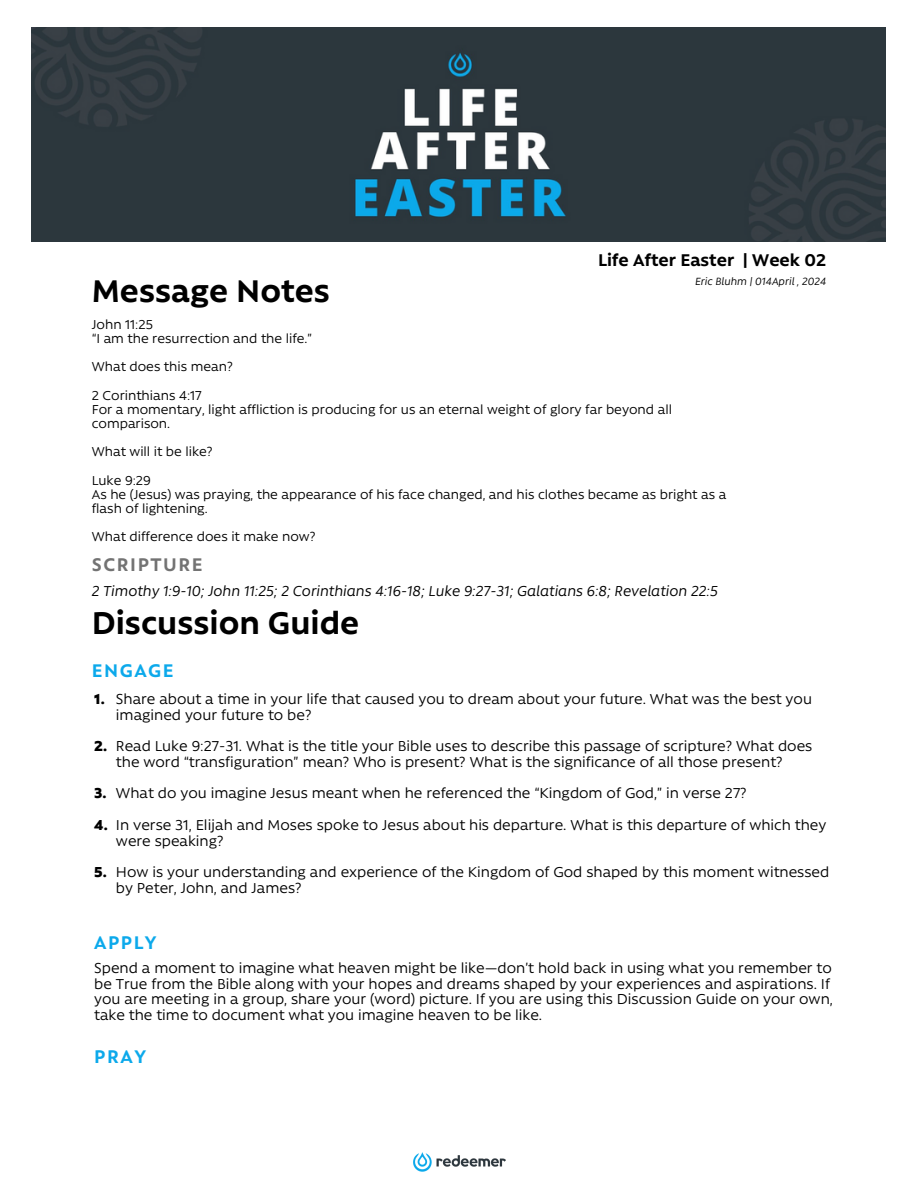
<style>
.page{position:relative;width:918px;height:1188px;background:#fff}
.page>*{position:absolute;margin:0;border:0;box-sizing:border-box;transform-origin:0 0}
.t1{font:700 36px "Rawson Pro";color:#000}
.t2{font:700 21px "Rawson Pro";letter-spacing:.075em;color:#0ca9eb}
.t3{font:700 21px "Rawson Pro";letter-spacing:.075em;color:#737373}
.t4{font:700 19.5px "Rawson Pro";color:#000}
.t5{font:16.5px/15.8px "Rawson Pro";color:#000}
.t6{font:italic 16.5px "Rawson Pro";color:#000}
.t7{font:900 16.5px "Rawson Pro";color:#000}
.t8{font:14.85px/14.2px "Rawson Pro";color:#000}
.t9{font:italic 12px "Rawson Pro";color:#000}
</style>
<div class="page">
<img style="left:31px;top:28px;width:854px;height:213px">
<img style="left:413px;top:1152px;width:93px;height:20px">
<h4 class="t1" style="left:92px;top:267px;width:240px">Message Notes</h4>
<h4 class="t4" style="left:598px;top:247px;width:230px">Life After Easter | Week 02</h4>
<h2 class="t9" style="left:695px;top:273px;width:133px">Eric Bluhm | 014April , 2024</h2>
<p class="t8" style="left:92px;top:316px;width:222px">John 11:25<br>“I am the resurrection and the life.”</p>
<h1 class="t8" style="left:92px;top:359px;width:143px">What does this mean?</h1>
<h4 class="t8" style="left:92px;top:387px;width:582px">2 Corinthians 4:17<br>For a momentary, light affliction is producing for us an eternal weight of glory far beyond all comparison.</h4>
<h4 class="t8" style="left:92px;top:444px;width:122px">What will it be like?</h4>
<h4 class="t8" style="left:92px;top:472px;width:636px">Luke 9:29<br>As he (Jesus) was praying, the appearance of his face changed, and his clothes became as bright as a flash of lightening.</h4>
<h4 class="t8" style="left:92px;top:529px;width:225px">What difference does it make now?</h4>
<p class="t3" style="left:92px;top:551px;width:112px">SCRIPTURE</p>
<h2 class="t6" style="left:92px;top:580px;width:627px">2 Timothy 1:9-10; John 11:25; 2 Corinthians 4:16-18; Luke 9:27-31; Galatians 6:8; Revelation 22:5</h2>
<h4 class="t1" style="left:92px;top:599px;width:269px">Discussion Guide</h4>
<h4 class="t2" style="left:92px;top:657px;width:83px">ENGAGE</h4>
<h3 class="t7" style="left:94px;top:688px;width:12px">1.</h3>
<h3 class="t7" style="left:94px;top:735px;width:14px">2.</h3>
<h4 class="t7" style="left:94px;top:782px;width:14px">3.</h4>
<h4 class="t7" style="left:94px;top:814px;width:15px">4.</h4>
<h4 class="t7" style="left:94px;top:861px;width:14px">5.</h4>
<h1 class="t5" style="left:116px;top:690px;width:698px">Share about a time in your life that caused you to dream about your future. What was the best you imagined your future to be?</h1>
<h2 class="t5" style="left:116px;top:737px;width:698px">Read Luke 9:27-31. What is the title your Bible uses to describe this passage of scripture? What does the word “transfiguration” mean? Who is present? What is the significance of all those present?</h2>
<h3 class="t5" style="left:116px;top:784px;width:632px">What do you imagine Jesus meant when he referenced the “Kingdom of God,” in verse 27?</h3>
<h3 class="t5" style="left:116px;top:816px;width:712px">In verse 31, Elijah and Moses spoke to Jesus about his departure. What is this departure of which they were speaking?</h3>
<h3 class="t5" style="left:116px;top:863px;width:715px">How is your understanding and experience of the Kingdom of God shaped by this moment witnessed by Peter, John, and James?</h3>
<h2 class="t2" style="left:94px;top:928px;width:64px">APPLY</h2>
<h4 class="t5" style="left:94px;top:959px;width:740px">Spend a moment to imagine what heaven might be like—don’t hold back in using what you remember to be True from the Bible along with your hopes and dreams shaped by your experiences and aspirations. If you are meeting in a group, share your (word) picture. If you are using this Discussion Guide on your own, take the time to document what you imagine heaven to be like.</h4>
<h4 class="t2" style="left:94px;top:1043px;width:53px">PRAY</h4>
</div>
